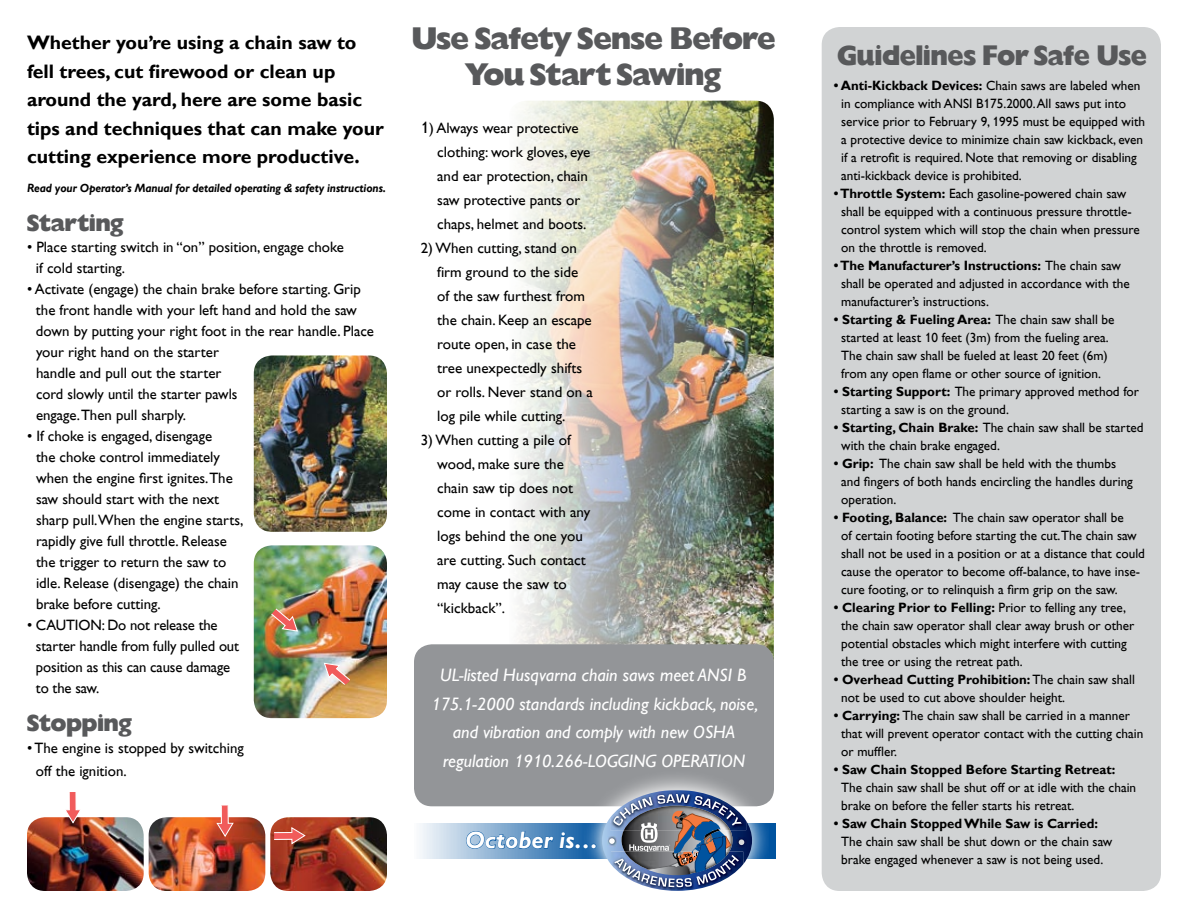
<style>
.page{position:relative;width:1188px;height:918px;background:#fff}
.page>*{position:absolute;margin:0;border:0;box-sizing:border-box;transform-origin:0 0}
.t1{font:31.5px/36px "Hq Sans X Pro TT";letter-spacing:-.005em;color:#58595b;text-align:center}
.t2{font:28.5px "Hq Sans X Pro TT";letter-spacing:.005em;color:#58595b;scale:.95 1}
.t3{font:24px "Hq Sans X Pro TT";color:#58595b}
.t4{font:italic 700 24px "Hq Sans Pro TT";color:#fff}
.t5{font:700 19.5px/28.5px "Hq Sans Pro TT";color:#000}
.t6{font:italic 18px/28.5px "Hq Sans Pro TT";color:#fff;text-align:center}
.t7{font:15px/21px "Hq Sans Pro TT";color:#000}
.t8{font:13.5px/18px "Hq Sans Pro TT";color:#000}
.t9{font:700 13.5px "Hq Sans Pro TT";color:#000}
.t10{font:italic 700 12px "Hq Sans Pro TT";letter-spacing:-.01em;color:#000;scale:.94 1}
.s1{font-size:16.5px}
.s2{font-weight:700}
</style>
<div class="page">
<div style="left:822px;top:27px;width:339px;height:864px;background:#d1d3d4;border-radius:18px"></div>
<img style="left:254px;top:356px;width:133px;height:176px">
<img style="left:254px;top:545px;width:133px;height:173px">
<svg style="left:319px;top:656px;width:37px;height:34px"></svg>
<svg style="left:268px;top:604px;width:36px;height:35px"></svg>
<img style="left:518px;top:101px;width:256px;height:557px">
<div style="left:414px;top:644px;width:360px;height:162px;background:#939598;border-radius:18px"></div>
<svg style="left:420px;top:823px;width:356px;height:35px"></svg>
<svg style="left:624px;top:777px;width:145px;height:82px"></svg>
<img style="left:649px;top:887px;width:57px;height:4px">
<img style="left:466px;top:790px;width:286px;height:97px">
<img style="left:27px;top:817px;width:117px;height:74px">
<img style="left:149px;top:817px;width:116px;height:74px">
<img style="left:270px;top:817px;width:117px;height:74px">
<svg style="left:63px;top:792px;width:19px;height:32px"></svg>
<svg style="left:216px;top:805px;width:18px;height:32px"></svg>
<svg style="left:274px;top:826px;width:32px;height:19px"></svg>
<h3 class="t5" style="left:27px;top:29px;width:358px">Whether you’re using a chain saw to fell trees, cut firewood or clean up around the yard, here are some basic tips and techniques that can make your cutting experience more productive.</h3>
<p class="t10" style="left:27px;top:181px;width:383px">Read your Operator’s Manual for detailed operating &amp; safety instructions.</p>
<h3 class="t3" style="left:27px;top:208px;width:98px">Starting</h3>
<p class="t7" style="left:36px;top:237px;width:309px;text-indent:-9px">• Place starting switch in “on” position, engage choke if cold starting.</p>
<p class="t7" style="left:36px;top:279px;width:340px;text-indent:-9px">• Activate (engage) the chain brake before starting. Grip the front handle with your left hand and hold the saw down by putting your right foot in the rear handle. Place your right hand on the starter<br>handle and pull out the starter<br>cord slowly until the starter pawls<br>engage.Then pull sharply.</p>
<p class="t7" style="left:36px;top:426px;width:209px;text-indent:-9px">• If choke is engaged, disengage<br>the choke control immediately when the engine first ignites.The saw should start with the next sharp pull.When the engine starts, rapidly give full throttle. Release the trigger to return the saw to idle. Release (disengage) the chain brake before cutting.</p>
<p class="t7" style="left:36px;top:615px;width:205px;text-indent:-9px">• CAUTION: Do not release the starter handle from fully pulled out position as this can cause damage to the saw.</p>
<h3 class="t3" style="left:27px;top:708px;width:107px">Stopping</h3>
<p class="t7" style="left:36px;top:737px;width:209px;line-height:22.5px;text-indent:-9px">• The engine is stopped by switching off the ignition.</p>
<h1 class="t1" style="left:412px;top:22px;width:365px">Use Safety Sense Before<br>You Start Sawing</h1>
<p class="t7" style="left:437px;top:116px;width:155px;line-height:24px;text-indent:-16px"><span class="s1">1</span>) Always wear protective clothing: work gloves, eye and ear protection, chain saw protective pants or chaps, helmet and boots.</p>
<p class="t7" style="left:437px;top:236px;width:157px;line-height:24px;text-indent:-16px">2) When cutting, stand on firm ground to the side of the saw furthest from the chain. Keep an escape route open, in case the tree unexpectedly shifts or rolls. Never stand on a log pile while cutting.</p>
<p class="t7" style="left:437px;top:428px;width:155px;line-height:24px;text-indent:-16px">3) When cutting a pile of wood, make sure the chain saw tip does not come in contact with any logs behind the one you are cutting. Such contact may cause the saw to “kickback”.</p>
<h3 class="t6" style="left:431px;top:661px;width:328px">UL-listed Husqvarna chain saws meet ANSI B 175.1-2000 standards including kickback, noise, and vibration and comply with new OSHA regulation 1910.266-LOGGING OPERATION</h3>
<h3 class="t4" style="left:465px;top:826px;width:135px">October is…</h3>
<h2 class="t2" style="left:837px;top:38px;width:328px">Guidelines For Safe Use</h2>
<p class="t8" style="left:841px;top:77px;width:305px;text-indent:-8px"><span class="s2">• Anti-Kickback Devices:</span> Chain saws are labeled when in compliance with ANSI B175.2000. All saws put into service prior to February 9, 1995 must be equipped with a protective device to minimize chain saw kickback, even if a retrofit is required. Note that removing or disabling anti-kickback device is prohibited.</p>
<p class="t8" style="left:841px;top:185px;width:300px;text-indent:-8px"><span class="s2">• Throttle System:</span> Each gasoline-powered chain saw shall be equipped with a continuous pressure throttle&shy;control system which will stop the chain when pressure on the throttle is removed.</p>
<p class="t8" style="left:841px;top:257px;width:290px;text-indent:-8px"><span class="s2">• The Manufacturer’s Instructions:</span> The chain saw shall be operated and adjusted in accordance with the manufacturer’s instructions.</p>
<p class="t8" style="left:834px;top:311px;width:282px;text-align:center"><span class="s2">• Starting &amp; Fueling Area:</span> The chain saw shall be started at least 10 feet (3m) from the fueling area.<br>The chain saw shall be fueled at least 20 feet (6m) from any open flame or other source of ignition.</p>
<p class="t8" style="left:841px;top:383px;width:299px;text-indent:-8px"><span class="s2">• Starting Support:</span> The primary approved method for starting a saw is on the ground.</p>
<p class="t8" style="left:841px;top:419px;width:304px;text-indent:-8px"><span class="s2">• Starting, Chain Brake:</span> The chain saw shall be started with the chain brake engaged.</p>
<p class="t8" style="left:841px;top:455px;width:293px;text-indent:-8px"><span class="s2">• Grip:</span> The chain saw shall be held with the thumbs and fingers of both hands encircling the handles during operation.</p>
<p class="t8" style="left:841px;top:509px;width:305px;text-indent:-8px"><span class="s2">• Footing, Balance:</span> The chain saw operator shall be<br>of certain footing before starting the cut.The chain saw shall not be used in a position or at a distance that could cause the operator to become off-balance, to have inse&shy;cure footing, or to relinquish a firm grip on the saw.</p>
<p class="t8" style="left:841px;top:599px;width:295px;text-indent:-8px"><span class="s2">• Clearing Prior to Felling:</span> Prior to felling any tree, the chain saw operator shall clear away brush or other potential obstacles which might interfere with cutting the tree or using the retreat path.</p>
<p class="t8" style="left:841px;top:671px;width:295px;text-indent:-8px"><span class="s2">• Overhead Cutting Prohibition:</span> The chain saw shall not be used to cut above shoulder height.</p>
<p class="t8" style="left:841px;top:707px;width:304px;text-indent:-8px"><span class="s2">• Carrying:</span> The chain saw shall be carried in a manner that will prevent operator contact with the cutting chain or muffler.</p>
<p class="t9" style="left:834px;top:762px;width:283px">• Saw Chain Stopped Before Starting Retreat:</p>
<p class="t8" style="left:841px;top:779px;width:297px">The chain saw shall be shut off or at idle with the chain brake on before the feller starts his retreat.</p>
<p class="t9" style="left:834px;top:816px;width:266px">• Saw Chain Stopped While Saw is Carried:</p>
<p class="t8" style="left:841px;top:833px;width:273px">The chain saw shall be shut down or the chain saw brake engaged whenever a saw is not being used.</p>
</div>
